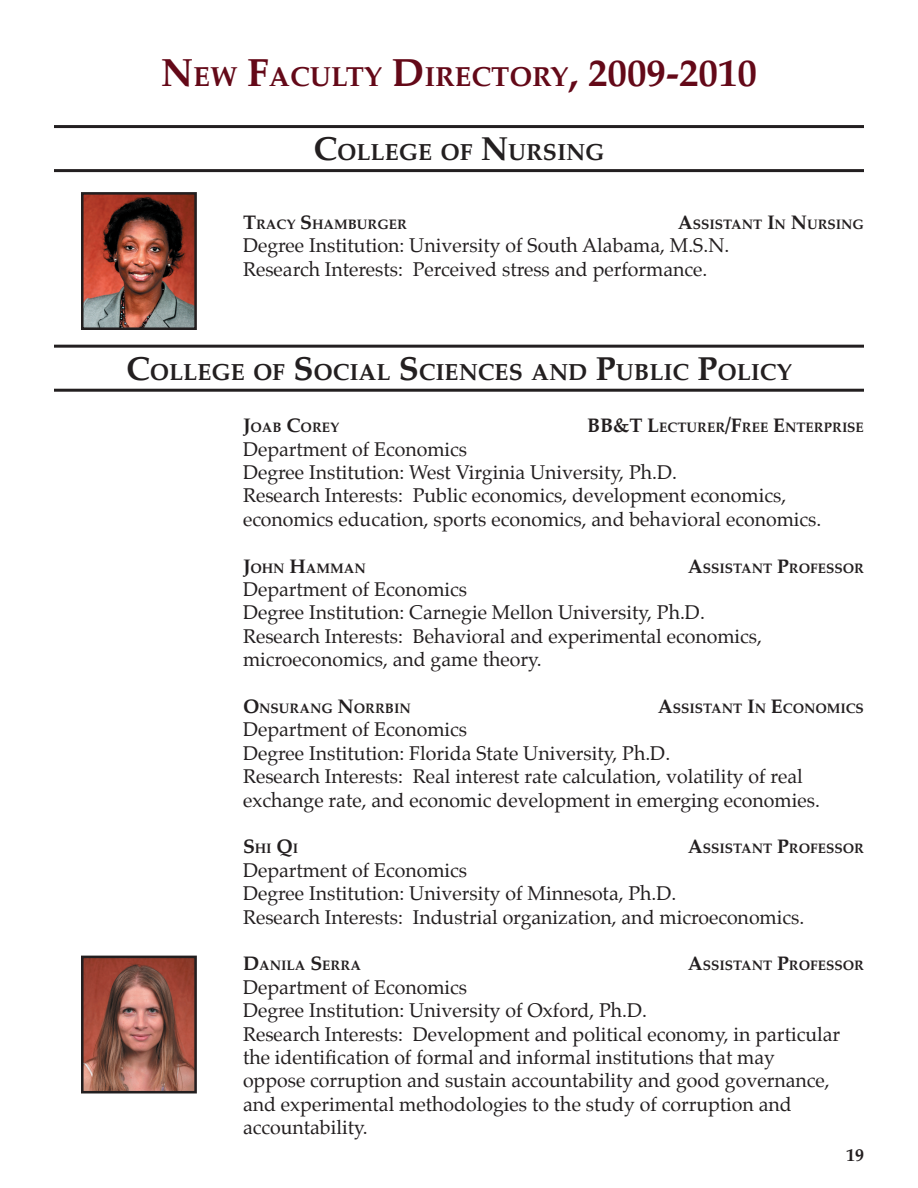
<style>
.page{position:relative;width:918px;height:1188px;background:#fff}
.page>*{position:absolute;margin:0;border:0;box-sizing:border-box;transform-origin:0 0}
.t1{font:700 27.3px "Palatino";color:#640918}
.t2{font:700 23.1px "Palatino";color:#231f20}
.t3{font:19.5px/23.4px "Palatino";color:#231f20}
.t4{font:700 18px "Palatino";color:#231f20}
.t5{font:700 13.65px "Palatino";color:#231f20}
.s1{font-size:39px}
.s2{font-size:33px}
.s3{font-size:19.5px}
</style>
<div class="page">
<hr style="left:54px;top:125px;width:810px;height:3px;background:#231f20">
<hr style="left:54px;top:169px;width:810px;height:3px;background:#231f20">
<hr style="left:54px;top:345px;width:810px;height:3px;background:#231f20">
<hr style="left:54px;top:389px;width:810px;height:3px;background:#231f20">
<img style="left:85px;top:960px;width:108px;height:129px">
<div style="left:81px;top:956px;width:116px;height:137px;border:3px solid #231f20"></div>
<img style="left:85px;top:196px;width:108px;height:130px">
<div style="left:81px;top:192px;width:116px;height:138px;border:3px solid #231f20"></div>
<h1 class="t1" style="left:161px;top:60px;width:598px"><span class="s1">N</span>EW <span class="s1">F</span>ACULTY <span class="s1">D</span>IRECTORY<span class="s1">, 2009-2010</span></h1>
<p class="t2" style="left:313px;top:138px;width:293px"><span class="s2">C</span>OLLEGE OF <span class="s2">N</span>URSING</p>
<p class="t5" style="left:243px;top:216px;width:166px"><span class="s3">T</span>RACY <span class="s3">S</span>HAMBURGER</p>
<p class="t5" style="left:678px;top:216px;width:188px"><span class="s3">A</span>SSISTANT <span class="s3">I</span>N <span class="s3">N</span>URSING</p>
<p class="t3" style="left:243px;top:236px;width:488px">Degree Institution: University of South Alabama, M.S.N.<br>Research Interests: Perceived stress and performance.</p>
<p class="t2" style="left:126px;top:358px;width:667px"><span class="s2">C</span>OLLEGE OF <span class="s2">S</span>OCIAL <span class="s2">S</span>CIENCES AND <span class="s2">P</span>UBLIC <span class="s2">P</span>OLICY</p>
<p class="t5" style="left:243px;top:419px;width:98px"><span class="s3">J</span>OAB <span class="s3">C</span>OREY</p>
<p class="t5" style="left:587px;top:419px;width:278px"><span class="s3">BB&amp;T L</span>ECTURER<span class="s3">/F</span>REE <span class="s3">E</span>NTERPRISE</p>
<p class="t3" style="left:243px;top:439px;width:580px">Department of Economics<br>Degree Institution: West Virginia University, Ph.D.<br>Research Interests: Public economics, development economics, economics education, sports economics, and behavioral economics.</p>
<p class="t5" style="left:243px;top:560px;width:124px"><span class="s3">J</span>OHN <span class="s3">H</span>AMMAN</p>
<p class="t5" style="left:688px;top:560px;width:178px"><span class="s3">A</span>SSISTANT <span class="s3">P</span>ROFESSOR</p>
<p class="t3" style="left:243px;top:579px;width:521px">Department of Economics<br>Degree Institution: Carnegie Mellon University, Ph.D.<br>Research Interests: Behavioral and experimental economics, microeconomics, and game theory.</p>
<p class="t5" style="left:243px;top:700px;width:169px"><span class="s3">O</span>NSURANG <span class="s3">N</span>ORRBIN</p>
<p class="t5" style="left:658px;top:700px;width:208px"><span class="s3">A</span>SSISTANT <span class="s3">I</span>N <span class="s3">E</span>CONOMICS</p>
<p class="t3" style="left:243px;top:720px;width:578px">Department of Economics<br>Degree Institution: Florida State University, Ph.D.<br>Research Interests: Real interest rate calculation, volatility of real exchange rate, and economic development in emerging economies.</p>
<p class="t5" style="left:243px;top:840px;width:57px"><span class="s3">S</span>HI <span class="s3">Q</span>I</p>
<p class="t5" style="left:688px;top:840px;width:178px"><span class="s3">A</span>SSISTANT <span class="s3">P</span>ROFESSOR</p>
<p class="t3" style="left:243px;top:860px;width:563px">Department of Economics<br>Degree Institution: University of Minnesota, Ph.D.<br>Research Interests: Industrial organization, and microeconomics.</p>
<p class="t5" style="left:243px;top:957px;width:119px"><span class="s3">D</span>ANILA <span class="s3">S</span>ERRA</p>
<p class="t5" style="left:688px;top:957px;width:178px"><span class="s3">A</span>SSISTANT <span class="s3">P</span>ROFESSOR</p>
<p class="t3" style="left:243px;top:977px;width:599px">Department of Economics<br>Degree Institution: University of Oxford, Ph.D.<br>Research Interests: Development and political economy, in particular the identification of formal and informal institutions that may oppose corruption and sustain accountability and good governance, and experimental methodologies to the study of corruption and accountability.</p>
<p class="t4" style="left:846px;top:1144px;width:19px">19</p>
</div>
